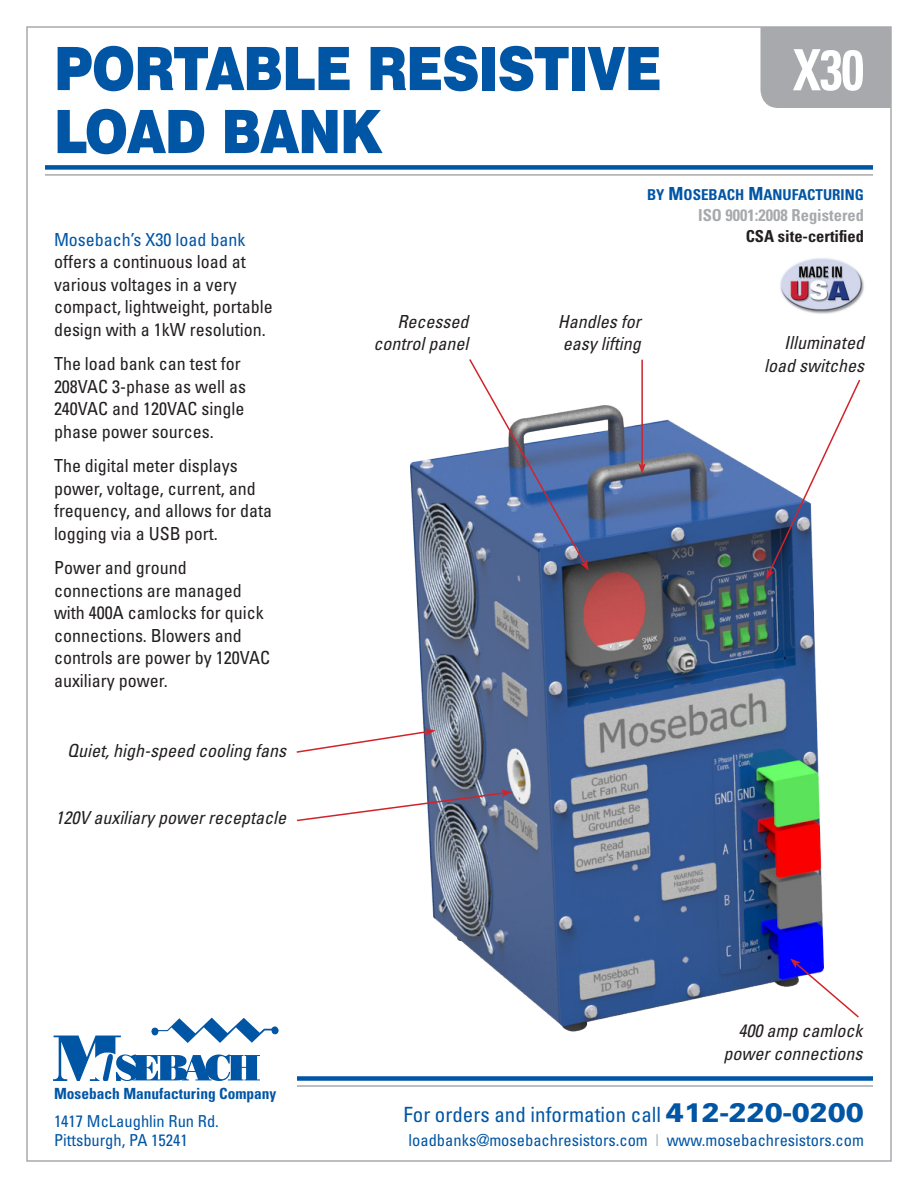
<style>
.page{position:relative;width:918px;height:1188px;background:#fff}
.page>*{position:absolute;margin:0;border:0;box-sizing:border-box;transform-origin:0 0}
.t1{font:900 60px "Swiss 721 BT";letter-spacing:-.02em;color:#0155a5;scale:.88 1}
.t2{font:700 condensed 57px "Univers";color:#fff;scale:.89 1}
.t3{font:condensed 21px "Univers";color:#0155a5}
.t4{font:condensed 18px/22.5px "Univers";color:#231f20}
.t5{font:italic condensed 18px/22.5px "Univers";color:#231f20;text-align:right}
.t6{font:condensed 16.5px "Univers";color:#0155a5}
.t7{font:700 condensed 16.5px "Univers";color:#a8a9ad}
.t8{font:700 condensed 16.5px "Univers";color:#231f20}
.t9{font:700 condensed 15.45px "Univers";color:#0155a5}
.t10{font:700 condensed 15px "Univers";color:#0155a5}
.s1{color:#0155a5}
.s2{font-size:18px}
.s3{font-weight:900;font-stretch:normal;font-size:27px}
.s4{color:#a8a9ad}
</style>
<div class="page">
<img style="left:411px;top:406px;width:413px;height:625px">
<div style="left:760px;top:27px;width:131px;height:81px;background:#a8a9ad"></div>
<svg style="left:53px;top:1018px;width:226px;height:63px"></svg>
<svg style="left:296px;top:728px;width:140px;height:26px"></svg>
<svg style="left:297px;top:790px;width:215px;height:32px"></svg>
<svg style="left:468px;top:359px;width:121px;height:212px"></svg>
<div style="left:45px;top:165px;width:828px;height:5px;background:#0155a5"></div>
<div style="left:297px;top:1076px;width:576px;height:5px;background:#0155a5"></div>
<hr style="left:45px;top:174px;width:828px;height:2px;background:#a8a9ad">
<hr style="left:297px;top:1085px;width:576px;height:2px;background:#a8a9ad">
<hr style="left:641px;top:360px;width:2px;height:105px;background:#d1232a">
<svg style="left:638px;top:463px;width:8px;height:11px"></svg>
<svg style="left:766px;top:379px;width:95px;height:201px"></svg>
<svg style="left:790px;top:958px;width:69px;height:61px"></svg>
<img style="left:780px;top:258px;width:84px;height:56px">
<p class="t1" style="left:54px;top:32px;width:692px">PORTABLE RESISTIVE</p>
<p class="t1" style="left:54px;top:95px;width:373px">LOAD BANK</p>
<p class="t2" style="left:793px;top:35px;width:82px">X30</p>
<p class="t4" style="left:54px;top:228px;width:220px"><span class="s1">Mosebach’s X30 load bank </span>offers a continuous load at various voltages in a very compact, lightweight, portable design with a 1kW resolution.</p>
<p class="t4" style="left:54px;top:352px;width:194px">The load bank can test for<br>208VAC 3-phase as well as<br>240VAC and 120VAC single phase power sources.</p>
<p class="t4" style="left:54px;top:454px;width:220px">The digital meter displays power, voltage, current, and frequency, and allows for data logging via a USB port.</p>
<p class="t4" style="left:54px;top:556px;width:218px">Power and ground connections are managed with 400A camlocks for quick connections. Blowers and controls are power by 120VAC auxiliary power.</p>
<p class="t5" style="left:67px;top:739px;width:220px">Quiet, high-speed cooling fans</p>
<p class="t5" style="left:55px;top:806px;width:232px">120V auxiliary power receptacle</p>
<p class="t9" style="left:54px;top:1084px;width:224px">Mosebach Manufacturing Company</p>
<p class="t6" style="left:54px;top:1110px;width:166px">1417 McLaughlin Run Rd.</p>
<p class="t6" style="left:54px;top:1130px;width:135px">Pittsburgh, PA 15241</p>
<p class="t10" style="left:647px;top:185px;width:218px">BY <span class="s2">M</span>OSEBACH <span class="s2">M</span>ANUFACTURING</p>
<p class="t7" style="left:698px;top:205px;width:167px">ISO 9001:2008 Registered</p>
<p class="t8" style="left:746px;top:226px;width:120px">CSA site-certified</p>
<p class="t5" style="left:373px;top:310px;width:96px">Recessed control panel</p>
<p class="t5" style="left:558px;top:310px;width:84px;text-align:left">Handles for easy lifting</p>
<p class="t5" style="left:764px;top:331px;width:101px">Illuminated load switches</p>
<p class="t5" style="left:724px;top:1019px;width:140px">400 amp camlock power connections</p>
<p class="t3" style="left:404px;top:1102px;width:462px">For orders and information call <span class="s3">412-220-0200</span></p>
<p class="t6" style="left:409px;top:1130px;width:457px">loadbanks@mosebachresistors.com <span class="s4">|</span> www.mosebachresistors.com</p>
</div>
